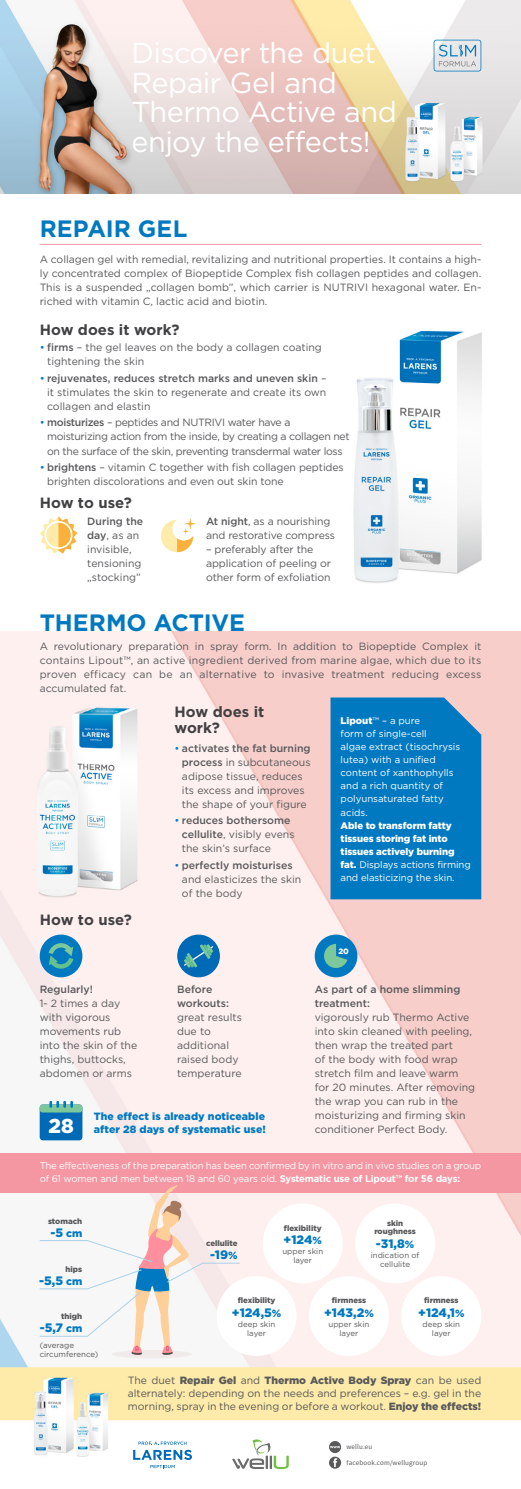
<style>
.page{position:relative;width:521px;height:1489px;background:#fff}
.page>*{position:absolute;margin:0;border:0;box-sizing:border-box;transform-origin:0 0}
.t1{font:28.88px/29.8px "Gotham";letter-spacing:-.02em;color:#fff}
.t2{font:700 23.62px "Gotham";letter-spacing:.005em;color:#0079c1}
.t3{font:900 20.12px "Gotham";color:#fff}
.t4{font:700 14.88px/15.8px "Gotham";color:#414042}
.t5{font:900 12.25px "Gotham";color:#0079c1}
.t6{font:10.5px/14px "Gotham";color:#58595b}
.t7{font:10.5px/14px "Gotham";letter-spacing:-.03em;color:#58595b}
.t8{font:500 10.5px/14px "Gotham";color:#58595b}
.t9{font:900 10.5px/13.1px "Gotham";letter-spacing:.01em;color:#0079c1}
.t10{font:9.62px/13.1px "Gotham";letter-spacing:-.015em;color:#fff}
.t11{font:900 9.62px/13.1px "Gotham";letter-spacing:-.01em;color:#fff}
.t12{font:7.88px/8.8px "Gotham";color:#58595b;text-align:center}
.t13{font:900 7.88px/8.8px "Gotham";color:#58595b;text-align:center}
.t14{font:900 7.79px "Gotham";color:#fff}
.t15{font:7px "Source Sans Pro";letter-spacing:.02em;color:#58595b}
.s1{color:#0079c1}
.s2{font-weight:500}
.s3{font-weight:900}
.s4{font-weight:400}
.s5{font-weight:700}
.s6{font-size:10.5px}
</style>
<div class="page">
<img style="left:0;top:631px;width:521px;height:839px">
<img style="left:353px;top:330px;width:129px;height:253px">
<div style="left:330px;top:697px;width:151px;height:202px;background:#0079c1"></div>
<div style="left:0;top:1152px;width:521px;height:40px;background:#f596a3"></div>
<hr style="left:40px;top:244px;width:441px;height:1px;background:#f596a3">
<img style="left:0;top:0;width:521px;height:193px">
<svg style="left:434px;top:40px;width:47px;height:31px"></svg>
<div style="left:112px;top:1349px;width:80px;height:9px;background:#f0ebe8;border-radius:50%"></div>
<svg style="left:39px;top:1185px;width:201px;height:170px"></svg>
<svg style="left:40px;top:516px;width:37px;height:37px"></svg>
<svg style="left:161px;top:518px;width:35px;height:34px"></svg>
<div style="left:177px;top:934px;width:43px;height:43px;background:#006ab6;border-radius:50%"></div>
<svg style="left:184px;top:944px;width:29px;height:23px"></svg>
<div style="left:40px;top:934px;width:42px;height:43px;background:#0079c1;border-radius:50%"></div>
<svg style="left:49px;top:943px;width:24px;height:25px"></svg>
<div style="left:315px;top:934px;width:42px;height:43px;background:#0079c1;border-radius:50%"></div>
<svg style="left:324px;top:944px;width:23px;height:23px"></svg>
<div style="left:40px;top:1104px;width:42px;height:36px;background:#006ab6;border-radius:3px"></div>
<div style="left:40px;top:1104px;width:42px;height:8px;background:#7cc89b;border-radius:3px"></div>
<svg style="left:49px;top:1100px;width:24px;height:7px"></svg>
<div style="left:355px;top:1203px;width:80px;height:80px;background:#fff;border-radius:50%"></div>
<div style="left:263px;top:1203px;width:80px;height:80px;background:#fff;border-radius:50%"></div>
<div style="left:217px;top:1275px;width:80px;height:80px;background:#fff;border-radius:50%"></div>
<div style="left:309px;top:1275px;width:80px;height:80px;background:#fff;border-radius:50%"></div>
<div style="left:401px;top:1275px;width:80px;height:80px;background:#fff;border-radius:50%"></div>
<svg style="left:232px;top:1438px;width:57px;height:30px"></svg>
<svg style="left:329px;top:1440px;width:12px;height:28px"></svg>
<svg style="left:133px;top:1441px;width:59px;height:26px"></svg>
<h1 class="t1" style="left:131px;top:37px;width:267px">Discover the duet<br>Repair Gel and<br>Thermo Active and enjoy the effects!</h1>
<h2 class="t2" style="left:40px;top:213px;width:146px">Repair Gel</h2>
<p class="t6" style="left:40px;top:251px;width:443px;text-align:justify">A collagen gel with remedial, revitalizing and nutritional properties. It contains a high&shy;ly concentrated complex of Biopeptide Complex fish collagen peptides and collagen.<br>This is a suspended „collagen bomb”, which carrier is Nutrivi hexagonal water. En&shy;riched with vitamin C, lactic acid and biotin.</p>
<h3 class="t4" style="left:40px;top:322px;width:141px">How does it work?</h3>
<p class="t6" style="left:47px;top:340px;width:276px;text-indent:-7px"><span class="s1">•</span> <span class="s2">firms</span> – the gel leaves on the body a collagen coating tightening the skin</p>
<p class="t6" style="left:47px;top:371px;width:281px;text-align:justify;text-indent:-7px"><span class="s1">•</span> <span class="s2">rejuvenates, reduces stretch marks and uneven skin</span> – it stimulates the skin to regenerate and create its own collagen and elastin</p>
<p class="t7" style="left:47px;top:415px;width:304px;text-indent:-7px"><span class="s1">•</span> <span class="s2">moisturizes</span> – peptides and Nutrivi water have a moisturizing action from the inside, by creating a collagen net on the surface of the skin, preventing transdermal water loss</p>
<p class="t6" style="left:47px;top:460px;width:298px;text-indent:-7px"><span class="s1">•</span> <span class="s2">brightens</span> – vitamin C together with fish collagen peptides brighten discolorations and even out skin tone</p>
<h3 class="t4" style="left:40px;top:495px;width:94px">How to use?</h3>
<p class="t6" style="left:87px;top:513px;width:57px"><span class="s2">During the day</span>, as an invisible, tensioning „stocking”</p>
<p class="t6" style="left:206px;top:513px;width:130px"><span class="s2">At night</span>, as a nourishing and restorative compress</p>
<p class="t6" style="left:206px;top:541px;width:126px">– preferably after the application of peeling or other form of exfoliation</p>
<h2 class="t2" style="left:40px;top:607px;width:207px">Th ermo Active</h2>
<p class="t6" style="left:40px;top:638px;width:443px;text-align:justify">A revolutionary preparation in spray form. In addition to Biopeptide Complex it contains Lipout™, an active ingredient derived from marine algae, which due to its proven efficacy can be an alternative to invasive treatment reducing excess accumulated fat.</p>
<h3 class="t4" style="left:40px;top:911px;width:94px">How to use?</h3>
<h3 class="t4" style="left:174px;top:703px;width:91px">How does it work?</h3>
<p class="t6" style="left:182px;top:740px;width:130px;text-indent:-7px"><span class="s1">•</span> <span class="s2">activates the fat burning process</span> in subcutaneous adipose tissue, reduces its excess and improves the shape of your figure</p>
<p class="t6" style="left:182px;top:813px;width:114px;text-indent:-7px"><span class="s1">•</span> <span class="s2">reduces bothersome cellulite</span>, visibly evens the skin’s surface</p>
<p class="t6" style="left:182px;top:857px;width:121px;text-indent:-7px"><span class="s1">•</span> <span class="s2">perfectly moisturises </span>and elasticizes the skin of the body</p>
<p class="t10" style="left:341px;top:713px;width:121px"><span class="s3">Lipout</span>™ – a pure<br>form of single-cell<br>algae extract (tisochrysis lutea) with a unified content of xanthophylls and a rich quantity of polyunsaturated fatty acids.</p>
<p class="t11" style="left:341px;top:818px;width:132px">Able to transform fatty tissues storing fat into tissues actively burning fat. <span class="s4">Displays actions firming and elasticizing the skin.</span></p>
<p class="t14" style="left:338px;top:945px;width:12px">20</p>
<p class="t8" style="left:40px;top:982px;width:55px">Regularly!</p>
<p class="t6" style="left:40px;top:996px;width:99px">1- 2 times a day with vigorous movements rub into the skin of the thighs, buttocks, abdomen or arms</p>
<p class="t8" style="left:177px;top:982px;width:53px">Before workouts:</p>
<p class="t6" style="left:177px;top:1010px;width:66px">great results due to additional raised body temperature</p>
<h3 class="t3" style="left:48px;top:1112px;width:27px">28</h3>
<p class="t9" style="left:94px;top:1109px;width:174px">The effect is already noticeable after 28 days of systematic use!</p>
<p class="t8" style="left:315px;top:982px;width:147px">As part of a home slimming treatment:</p>
<p class="t6" style="left:315px;top:1010px;width:162px">vigorously rub Thermo Active into skin cleaned with peeling, then wrap the treated part<br>of the body with food wrap stretch film and leave warm for 20 minutes. After removing the wrap you can rub in the moisturizing and firming skin conditioner Perfect Body.</p>
<p class="t10" style="left:40px;top:1158px;width:443px">The effectiveness of the preparation has been confirmed by in vitro and in vivo studies on a group of 61 women and men between 18 and 60 years old. <span class="s5">Systematic use of Lipout™ for 56 days:</span></p>
<p class="t13" style="left:48px;top:1216px;width:36px">stomach</p>
<p class="t5" style="left:50px;top:1223px;width:33px">-5 <span class="s6">cm</span></p>
<p class="t13" style="left:66px;top:1264px;width:18px">hips</p>
<p class="t5" style="left:39px;top:1271px;width:44px">-5,5 <span class="s6">cm</span></p>
<p class="t13" style="left:61px;top:1311px;width:23px">thigh</p>
<p class="t5" style="left:40px;top:1319px;width:44px">-5,7 <span class="s6">cm</span></p>
<p class="t12" style="left:40px;top:1340px;width:60px;text-align:left">(average circumference)</p>
<p class="t13" style="left:206px;top:1238px;width:33px">cellulite</p>
<p class="t5" style="left:210px;top:1246px;width:29px">-19<span class="s6">%</span></p>
<p class="t13" style="left:284px;top:1223px;width:39px">flexibility</p>
<p class="t5" style="left:284px;top:1231px;width:40px">+124<span class="s6">%</span></p>
<p class="t12" style="left:282px;top:1246px;width:42px">upper skin layer</p>
<p class="t13" style="left:374px;top:1218px;width:43px">skin roughness</p>
<p class="t5" style="left:376px;top:1235px;width:40px">-31,8<span class="s6">%</span></p>
<p class="t12" style="left:371px;top:1250px;width:50px">indication of cellulite</p>
<p class="t13" style="left:238px;top:1295px;width:39px">flexibility</p>
<p class="t5" style="left:232px;top:1304px;width:51px">+124,5<span class="s6">%</span></p>
<p class="t12" style="left:238px;top:1319px;width:39px">deep skin layer</p>
<p class="t13" style="left:332px;top:1295px;width:36px">firmness</p>
<p class="t5" style="left:324px;top:1304px;width:51px">+143,2<span class="s6">%</span></p>
<p class="t12" style="left:328px;top:1319px;width:42px">upper skin layer</p>
<p class="t13" style="left:424px;top:1295px;width:36px">firmness</p>
<p class="t5" style="left:418px;top:1304px;width:48px">+124,1<span class="s6">%</span></p>
<p class="t12" style="left:422px;top:1319px;width:39px">deep skin layer</p>
<p class="t6" style="left:128px;top:1373px;width:355px;line-height:13.1px;text-align:justify">The duet <span class="s3">Repair Gel</span> and <span class="s3">Thermo Active Body Spray</span> can be used alternately: depending on the needs and preferences – e.g. gel in the morning, spray in the evening or before a workout. <span class="s3">Enjoy the effects!</span></p>
<p class="t15" style="left:346px;top:1442px;width:27px">wellu.eu</p>
<p class="t15" style="left:346px;top:1458px;width:82px">facebook.com/wellugroup</p>
</div>
